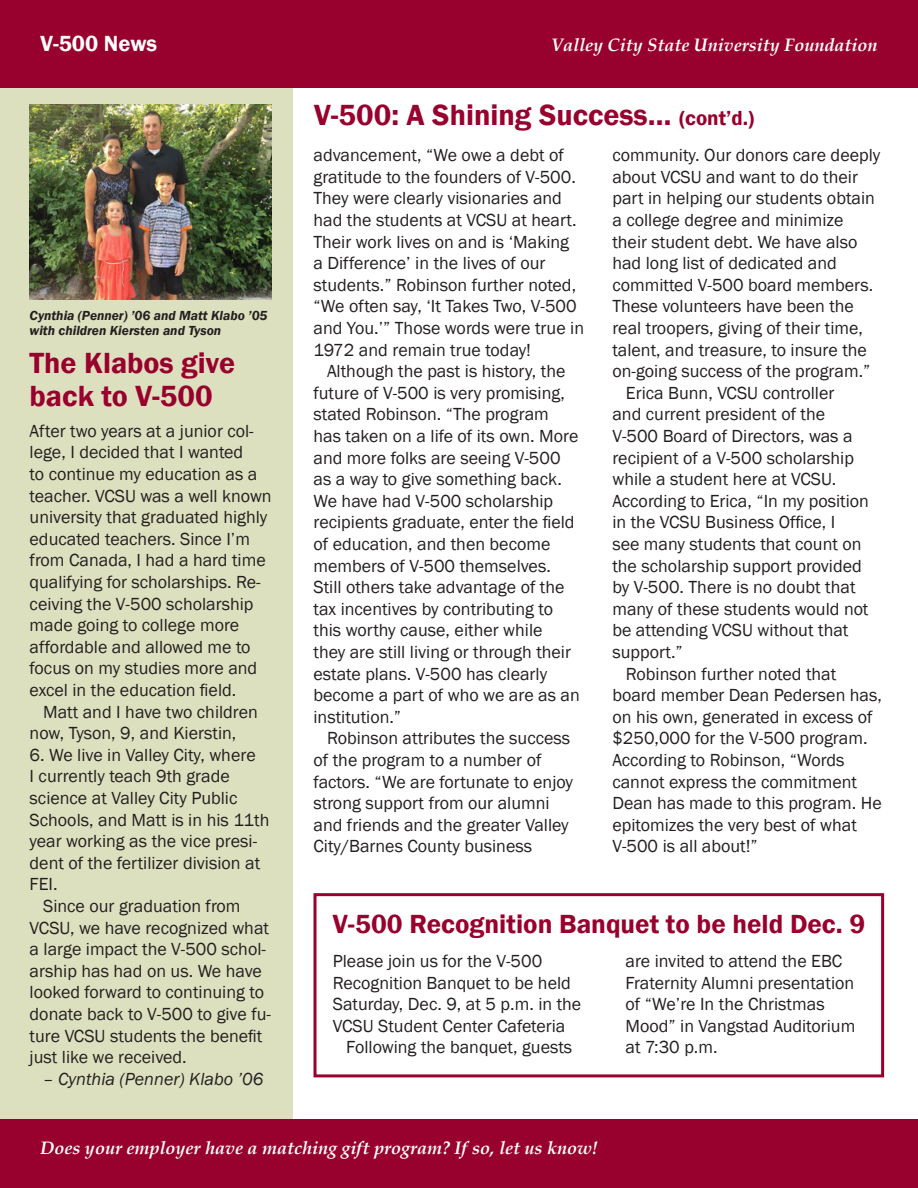
<style>
.page{position:relative;width:918px;height:1188px;background:#fff}
.page>*{position:absolute;margin:0;border:0;box-sizing:border-box;transform-origin:0 0}
.headline{font:600 30px "Franklin Gothic";color:#98012d}
.list_title{font:600 30px/33px "Franklin Gothic";color:#98012d}
.headline-2{font:600 27px "Franklin Gothic";color:#98012d}
.t1{font:600 22.5px "Franklin Gothic";color:#fff}
.list_title-2{font:18px/21.6px "Franklin Gothic";color:#231f20}
.t2{font:italic 700 18px "Book Antiqua";color:#fff}
.list_title-3{font:italic 18px "Franklin Gothic";color:#231f20}
.list_title-4{font:italic 600 13.5px/15px "Franklin Gothic";color:#231f20}
.s1{font-size:21px}
</style>
<div class="page">
<div style="left:0;top:68px;width:292px;height:1120px;background:#dde0be"></div>
<div style="left:0;top:0;width:918px;height:87px;background:#98012d"></div>
<div style="left:0;top:1119px;width:918px;height:69px;background:#98012d"></div>
<img style="left:30px;top:104px;width:242px;height:195px">
<div style="left:314px;top:893px;width:570px;height:184px;border:3px solid #98012d"></div>
<p class="t1" style="left:40px;top:30px;width:118px">V-500 News</p>
<p class="t2" style="left:551px;top:33px;width:328px">Valley City State University Foundation</p>
<p class="list_title-4" style="left:30px;top:308px;width:239px">Cynthia (Penner) ’06 and Matt Klabo ’05 with children Kiersten and Tyson</p>
<p class="list_title" style="left:30px;top:347px;width:207px">The Klabos give back to V-500</p>
<p class="list_title-2" style="left:30px;top:420px;width:244px">After two years at a junior col&shy;lege, I decided that I wanted<br>to continue my education as a teacher. VCSU was a well known university that graduated highly educated teachers. Since I’m from Canada, I had a hard time qualifying for scholarships. Re&shy;ceiving the V-500 scholarship made going to college more affordable and allowed me to focus on my studies more and excel in the education field.</p>
<p class="list_title-2" style="left:30px;top:701px;width:230px;text-indent:14px">Matt and I have two children now, Tyson, 9, and Kierstin,</p>
<p class="list_title-2" style="left:30px;top:744px;width:241px">6. We live in Valley City, where<br>I currently teach 9th grade science at Valley City Public<br>Schools, and Matt is in his 11th year working as the vice presi&shy;dent of the fertilizer division at<br>FEI.</p>
<p class="list_title-2" style="left:30px;top:896px;width:243px;text-indent:14px">Since our graduation from<br>VCSU, we have recognized what a large impact the V-500 schol&shy;arship has had on us. We have looked forward to continuing to donate back to V-500 to give fu&shy;ture VCSU students the benefit just like we received.</p>
<p class="list_title-3" style="left:43px;top:1068px;width:222px">– Cynthia (Penner) Klabo ’06</p>
<p class="headline" style="left:314px;top:97px;width:442px">V-500: A Shining Success… <span class="s1">(cont’d.)</span></p>
<p class="list_title-2" style="left:314px;top:145px;width:272px">advancement, “We owe a debt of gratitude to the founders of V-500.<br>They were clearly visionaries and had the students at VCSU at heart.<br>Their work lives on and is ‘Making<br>a Difference’ in the lives of our students.” Robinson further noted, “We often say, ‘It Takes Two, V-500 and You.’” Those words were true in<br>1972 and remain true today!</p>
<p class="list_title-2" style="left:314px;top:361px;width:268px;text-indent:14px">Although the past is history, the future of V-500 is very promising, stated Robinson. “The program has taken on a life of its own. More and more folks are seeing V-500 as a way to give something back.<br>We have had V-500 scholarship recipients graduate, enter the field of education, and then become members of V-500 themselves.<br>Still others take advantage of the tax incentives by contributing to this worthy cause, either while<br>they are still living or through their estate plans. V-500 has clearly become a part of who we are as an institution.”</p>
<p class="list_title-2" style="left:314px;top:728px;width:261px;text-indent:14px">Robinson attributes the success of the program to a number of factors. “We are fortunate to enjoy strong support from our alumni and friends and the greater Valley<br>City/Barnes County business</p>
<p class="list_title-2" style="left:612px;top:145px;width:269px">community. Our donors care deeply about VCSU and want to do their part in helping our students obtain a college degree and minimize their student debt. We have also had long list of dedicated and committed V-500 board members.<br>These volunteers have been the real troopers, giving of their time, talent, and treasure, to insure the on-going success of the program.”</p>
<p class="list_title-2" style="left:612px;top:382px;width:258px;text-indent:14px">Erica Bunn, VCSU controller<br>and current president of the<br>V-500 Board of Directors, was a recipient of a V-500 scholarship while a student here at VCSU.<br>According to Erica, “In my position in the VCSU Business Office, I<br>see many students that count on the scholarship support provided by V-500. There is no doubt that many of these students would not be attending VCSU without that support.”</p>
<p class="list_title-2" style="left:612px;top:663px;width:271px;text-indent:14px">Robinson further noted that board member Dean Pedersen has, on his own, generated in excess of $250,000 for the V-500 program.<br>According to Robinson, “Words cannot express the commitment<br>Dean has made to this program. He epitomizes the very best of what<br>V-500 is all about!”</p>
<p class="headline-2" style="left:333px;top:907px;width:534px">V-500 Recognition Banquet to be held Dec. 9</p>
<p class="list_title-2" style="left:333px;top:951px;width:250px">Please join us for the V-500<br>Recognition Banquet to be held<br>Saturday, Dec. 9, at 5 p.m. in the<br>VCSU Student Center Cafeteria</p>
<p class="list_title-2" style="left:346px;top:1037px;width:228px">Following the banquet, guests</p>
<p class="list_title-2" style="left:626px;top:951px;width:231px">are invited to attend the EBC<br>Fraternity Alumni presentation of “We’re In the Christmas<br>Mood” in Vangstad Auditorium at 7:30 p.m.</p>
<p class="t2" style="left:40px;top:1135px;width:559px">Does your employer have a matching gift program? If so, let us know!</p>
</div>
